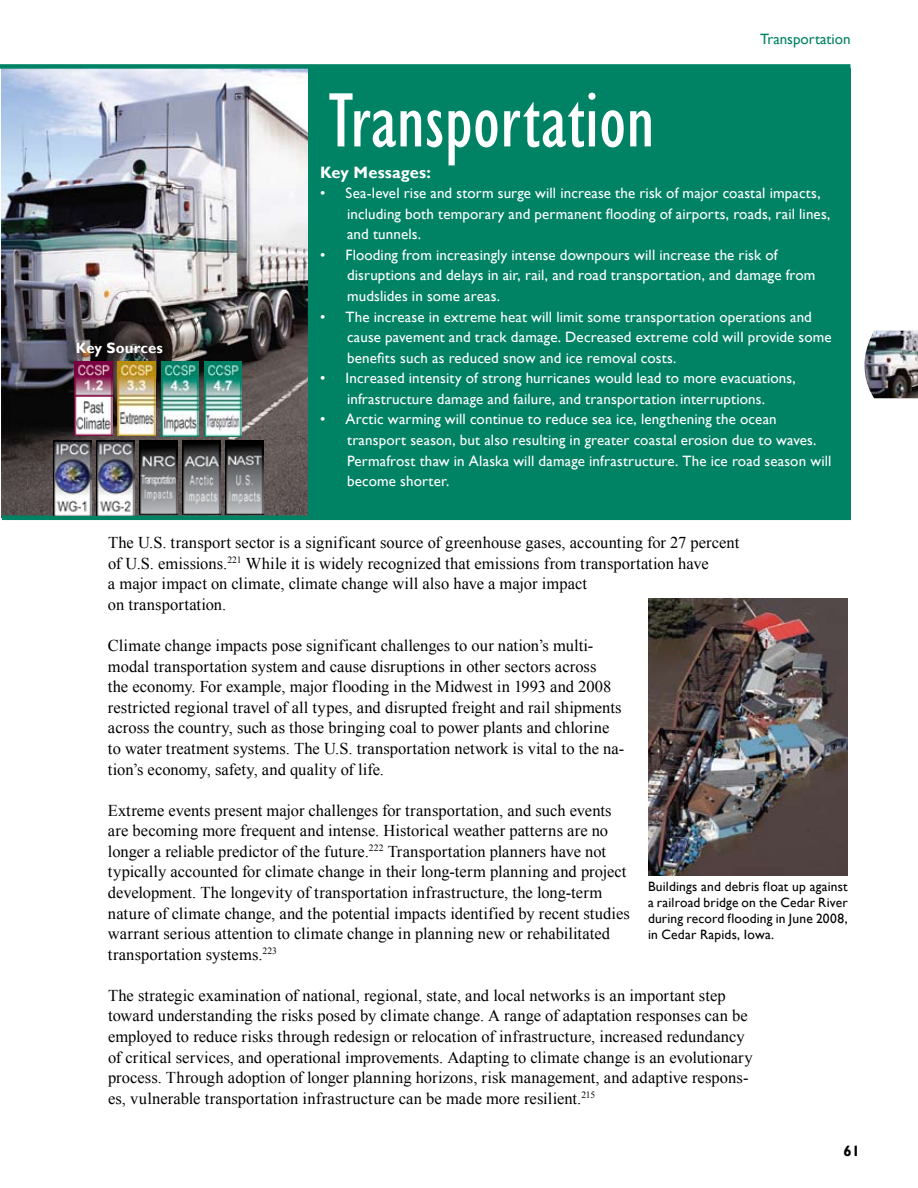
<style>
.page{position:relative;width:918px;height:1188px;background:#fff}
.page>*{position:absolute;margin:0;border:0;box-sizing:border-box;transform-origin:0 0}
.t1{font:condensed 79.5px "Gill Sans";color:#fff}
.t2{font:16.5px/20.5px "Times New Roman";color:#000}
.t3{font:700 16.5px "Gill Sans";letter-spacing:.01em;color:#fff}
.t4{font:15px/20.5px "Gill Sans";letter-spacing:.01em;color:#fff}
.t5{font:15px "Gill Sans";color:#008265}
.t6{font:700 15px "Gill Sans";letter-spacing:.005em;color:#fff}
.t7{font:700 15px "Gill Sans";color:#000}
.t8{font:13.5px/16.2px "Gill Sans";letter-spacing:.01em;color:#000;text-align:justify}
</style>
<div class="page">
<img style="left:1px;top:69px;width:307px;height:449px">
<div style="left:308px;top:68px;width:542px;height:452px;background:#008265"></div>
<div style="left:0;top:64px;width:850px;height:5px;background:#008265"></div>
<hr style="left:2px;top:516px;width:848px;height:4px;background:#008265">
<img style="left:865px;top:331px;width:53px;height:67px">
<img style="left:648px;top:598px;width:200px;height:278px">
<div style="left:67px;top:333px;width:134px;height:52px;background:#000;opacity:.75"></div>
<img style="left:204px;top:361px;width:38px;height:75px">
<img style="left:118px;top:361px;width:37px;height:75px">
<img style="left:75px;top:361px;width:37px;height:75px">
<img style="left:161px;top:361px;width:38px;height:75px">
<img style="left:140px;top:440px;width:37px;height:74px">
<img style="left:54px;top:440px;width:37px;height:76px">
<img style="left:97px;top:440px;width:37px;height:76px">
<img style="left:183px;top:440px;width:37px;height:74px">
<img style="left:226px;top:440px;width:37px;height:74px">
<p class="t6" style="left:76px;top:339px;width:89px">Key Sources</p>
<p class="t5" style="left:760px;top:30px;width:92px">Transportation</p>
<h1 class="t1" style="left:329px;top:74px;width:327px">Transportation</h1>
<p class="t3" style="left:320px;top:162px;width:112px">Key Messages:</p>
<p class="t4" style="left:347px;top:183px;width:485px;text-indent:-27px">• Sea-level rise and storm surge will increase the risk of major coastal impacts, including both temporary and permanent flooding of airports, roads, rail lines, and tunnels.</p>
<p class="t4" style="left:347px;top:245px;width:470px;text-indent:-27px">• Flooding from increasingly intense downpours will increase the risk of disruptions and delays in air, rail, and road transportation, and damage from mudslides in some areas.</p>
<p class="t4" style="left:347px;top:307px;width:486px;text-indent:-27px">• The increase in extreme heat will limit some transportation operations and cause pavement and track damage. Decreased extreme cold will provide some benefits such as reduced snow and ice removal costs.</p>
<p class="t4" style="left:320px;top:368px;width:477px;text-align:center">• Increased intensity of strong hurricanes would lead to more evacuations, infrastructure damage and failure, and transportation interruptions.</p>
<p class="t4" style="left:347px;top:409px;width:486px;text-indent:-27px">• Arctic warming will continue to reduce sea ice, lengthening the ocean transport season, but also resulting in greater coastal erosion due to waves.<br>Permafrost thaw in Alaska will damage infrastructure. The ice road season will become shorter.</p>
<p class="t2" style="left:108px;top:532px;width:633px">The U.S. transport sector is a significant source of greenhouse gases, accounting for 27 percent of U.S. emissions.<sup>221</sup> While it is widely recognized that emissions from transportation have<br>a major impact on climate, climate change will also have a major impact<br>on transportation.</p>
<p class="t2" style="left:108px;top:635px;width:518px">Climate change impacts pose significant challenges to our nation’s multi&shy;modal transportation system and cause disruptions in other sectors across<br>the economy. For example, major flooding in the Midwest in 1993 and 2008 restricted regional travel of all types, and disrupted freight and rail shipments across the country, such as those bringing coal to power plants and chlorine to water treatment systems. The U.S. transportation network is vital to the na&shy;tion’s economy, safety, and quality of life.</p>
<p class="t2" style="left:108px;top:800px;width:523px">Extreme events present major challenges for transportation, and such events are becoming more frequent and intense. Historical weather patterns are no longer a reliable predictor of the future.<sup>222</sup> Transportation planners have not typically accounted for climate change in their long-term planning and project development. The longevity of transportation infrastructure, the long-term nature of climate change, and the potential impacts identified by recent studies warrant serious attention to climate change in planning new or rehabilitated transportation systems.<sup>223</sup></p>
<p class="t2" style="left:108px;top:985px;width:646px">The strategic examination of national, regional, state, and local networks is an important step toward understanding the risks posed by climate change. A range of adaptation responses can be employed to reduce risks through redesign or relocation of infrastructure, increased redundancy of critical services, and operational improvements. Adapting to climate change is an evolutionary process. Through adoption of longer planning horizons, risk management, and adaptive respons&shy;es, vulnerable transportation infrastructure can be made more resilient.<sup>215</sup></p>
<p class="t8" style="left:648px;top:878px;width:201px">Buildings and debris float up against a railroad bridge on the Cedar River during record flooding in June 2008, in Cedar Rapids, Iowa.</p>
<p class="t7" style="left:843px;top:1142px;width:18px">61</p>
</div>
